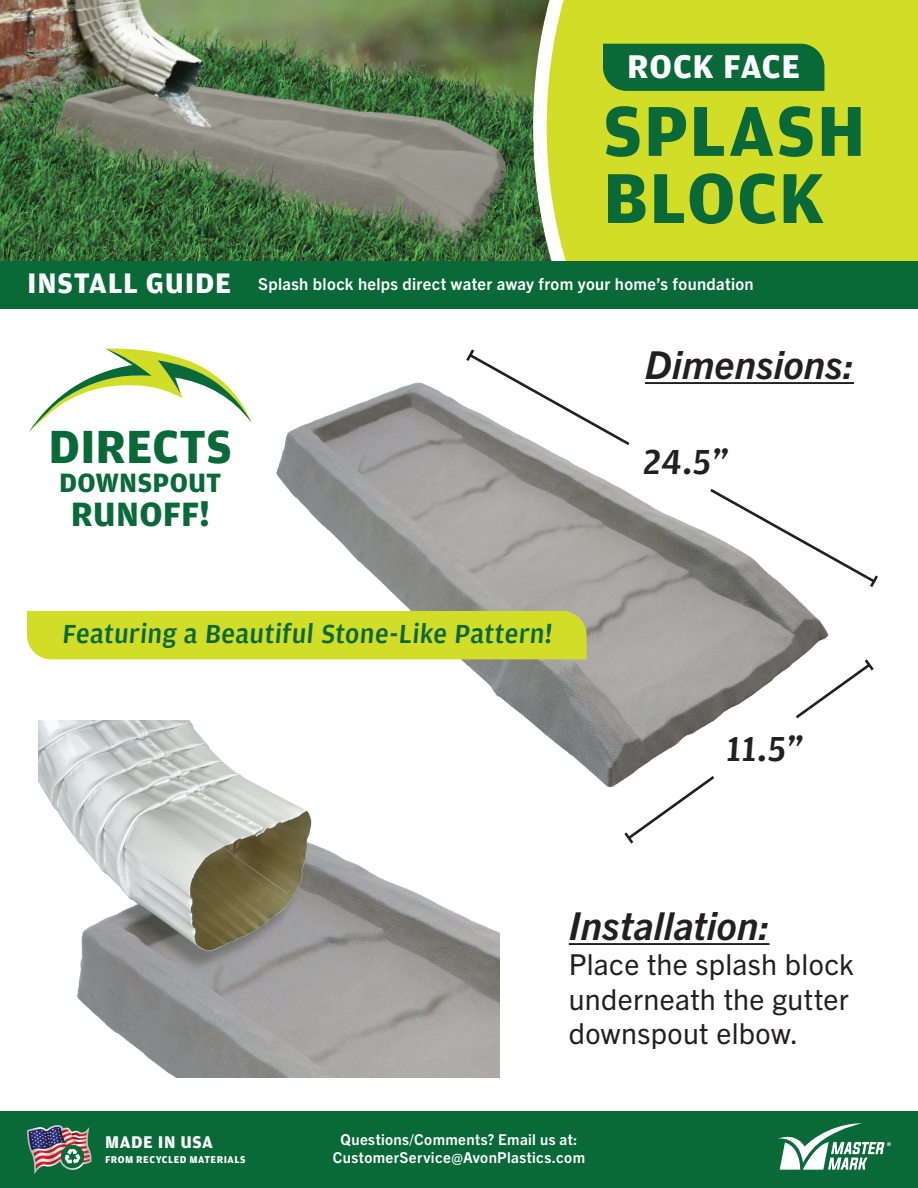
<style>
.page{position:relative;width:918px;height:1188px;background:#fff}
.page>*{position:absolute;margin:0;border:0;box-sizing:border-box;transform-origin:0 0}
.t1{font:700 75px "Amplitude";letter-spacing:.02em;color:#0a6938}
.t2{font:700 49.35px "Amplitude";color:#0a6938}
.t3{font:italic 700 38.55px "Trade Gothic Next LT Pro";letter-spacing:.005em;color:#231f20}
.Intro_Larger_Body_Copy{font:500 36.9px "Amplitude";color:#231f20}
.t4{font:700 35.85px "Amplitude";letter-spacing:.005em;color:#0a6938}
.t5{font:700 34.95px "Amplitude";letter-spacing:.025em;color:#fff}
.t6{font:700 30px "Amplitude";letter-spacing:.025em;color:#fff}
.t7{font:28.95px/34.7px "Trade Gothic Next LT Pro";letter-spacing:.01em;color:#231f20}
.t8{font:700 28.2px "Amplitude";letter-spacing:.01em;color:#0a6938}
.t9{font:500 27.75px "Amplitude";color:#0a6938}
.t10{font:700 18px "Amplitude";letter-spacing:.03em;color:#fff}
.t11{font:700 16.5px "Trade Gothic Next LT Pro";letter-spacing:.02em;color:#fff}
.t12{font:700 15px/18px "Trade Gothic Next LT Pro";letter-spacing:.025em;color:#fff;text-align:center}
.t13{font:700 10.5px "Amplitude";letter-spacing:.05em;color:#fff}
</style>
<div class="page">
<div style="left:0;top:0;width:918px;height:278px;background:#d2dd28"></div>
<img style="left:38px;top:721px;width:461px;height:356px">
<img style="left:0;top:0;width:566px;height:261px">
<div style="left:0;top:261px;width:918px;height:48px;background:#0a6938"></div>
<div style="left:0;top:1111px;width:918px;height:77px;background:#0a6938"></div>
<svg style="left:778px;top:1123px;width:113px;height:47px"></svg>
<img style="left:27px;top:1125px;width:65px;height:49px">
<hr style="left:569px;top:943px;width:201px;height:2px;background:#231f20">
<img style="left:201px;top:382px;width:628px;height:443px">
<svg style="left:467px;top:357px;width:401px;height:228px"></svg>
<svg style="left:466px;top:349px;width:11px;height:15px"></svg>
<svg style="left:868px;top:575px;width:10px;height:12px"></svg>
<svg style="left:621px;top:422px;width:102px;height:82px"></svg>
<svg style="left:625px;top:661px;width:237px;height:174px"></svg>
<svg style="left:624px;top:830px;width:12px;height:14px"></svg>
<svg style="left:862px;top:659px;width:12px;height:13px"></svg>
<svg style="left:704px;top:704px;width:108px;height:94px"></svg>
<div style="left:27px;top:611px;width:560px;height:48px;background:#d2dd28"></div>
<div style="left:603px;top:44px;width:221px;height:47px;background:#0a6938"></div>
<hr style="left:645px;top:382px;width:209px;height:2px;background:#231f20">
<div style="left:11px;top:316px;width:258px;height:258px;background:#fff;border-radius:50%"></div>
<svg style="left:29px;top:348px;width:222px;height:84px"></svg>
<p class="t5" style="left:627px;top:50px;width:175px">ROCK FACE</p>
<p class="t1" style="left:604px;top:95px;width:264px">SPLASH</p>
<p class="t1" style="left:603px;top:162px;width:223px">BLOCK</p>
<p class="t6" style="left:27px;top:269px;width:206px">INSTALL GUIDE</p>
<p class="t11" style="left:258px;top:272px;width:497px">Splash block helps direct water away from your home’s foundation</p>
<p class="t2" style="left:48px;top:423px;width:185px">DIRECTS</p>
<p class="t8" style="left:59px;top:469px;width:164px">DOWNSPOUT</p>
<p class="t4" style="left:71px;top:497px;width:140px">RUNOFF!</p>
<p class="t9" style="left:62px;top:620px;width:494px">Featuring a Beautiful Stone-Like Pattern!</p>
<p class="t3" style="left:645px;top:338px;width:211px">Dimensions:</p>
<p class="Intro_Larger_Body_Copy" style="left:643px;top:444px;width:90px">24.5”</p>
<p class="Intro_Larger_Body_Copy" style="left:726px;top:731px;width:81px">11.5”</p>
<p class="t3" style="left:569px;top:899px;width:202px">Installation:</p>
<p class="t7" style="left:569px;top:945px;width:287px">Place the splash block underneath the gutter downspout elbow.</p>
<p class="t10" style="left:105px;top:1133px;width:109px">MADE IN USA</p>
<p class="t13" style="left:105px;top:1154px;width:142px">FROM RECYCLED MATERIALS</p>
<p class="t12" style="left:333px;top:1130px;width:254px">Questions/Comments? Email us at:<br>CustomerService@AvonPlastics.com</p>
</div>
